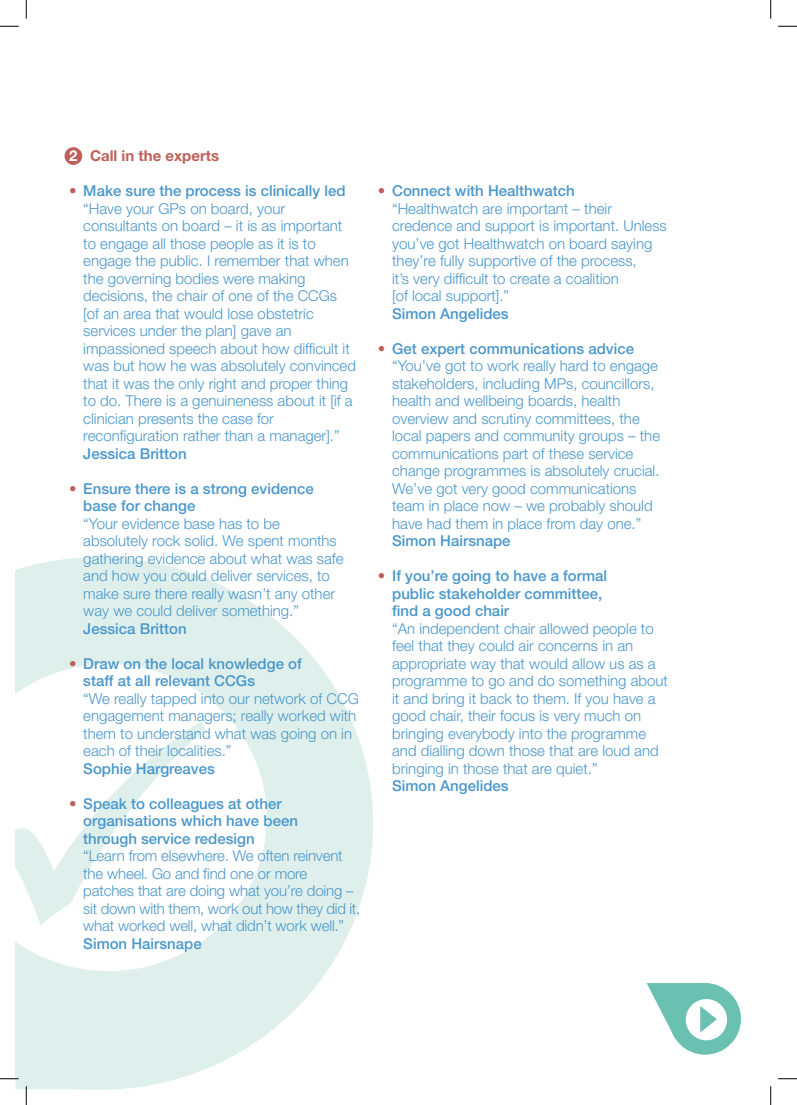
<style>
.page{position:relative;width:797px;height:1105px;background:#fff}
.page>*{position:absolute;margin:0;border:0;box-sizing:border-box;transform-origin:0 0}
.t1{font:300 15px/17.5px "Helvetica Neue LT Std";color:#4a97cb}
.t2{font:500 15px/17.5px "Helvetica Neue LT Std";color:#4a97cb}
.t3{font:700 15px "Helvetica Neue LT Std";color:#bf5f59}
.s1{color:#fff}
.s2{color:#bf5f59}
.s3{font-weight:500}
.s4{font-weight:300;color:#bf5f59}
</style>
<div class="page">
<div style="left:669px;top:983px;width:72px;height:72px;background:#6ac1b2;border-radius:50%"></div>
<div style="left:685px;top:999px;width:42px;height:41px;background:#fff;border-radius:50%"></div>
<svg style="left:646px;top:983px;width:71px;height:55px"></svg>
<svg style="left:16px;top:557px;width:357px;height:532px;fill:#dff0ec"></svg>
<svg style="left:16px;top:664px;width:251px;height:307px"></svg>
<svg style="left:16px;top:722px;width:190px;height:203px"></svg>
<div style="left:65px;top:147px;width:17px;height:18px;background:#bf5f59;border-radius:50%"></div>
<svg style="left:0;top:25px;width:19px;height:2px"></svg>
<svg style="left:778px;top:25px;width:19px;height:2px"></svg>
<svg style="left:778px;top:1078px;width:19px;height:1px"></svg>
<svg style="left:25px;top:0;width:2px;height:19px"></svg>
<svg style="left:0;top:940px;width:102px;height:165px"></svg>
<svg style="left:770px;top:0;width:1px;height:19px"></svg>
<svg style="left:770px;top:1086px;width:1px;height:19px"></svg>
<p class="t3" style="left:69px;top:146px;width:151px"><span class="s1">2</span> Call in the experts</p>
<p class="t1" style="left:83px;top:182px;width:274px;text-indent:-14px"><span class="s2">•</span> <span class="s3">Make sure the process is clinically led </span>“Have your GPs on board, your consultants on board – it is as important to engage all those people as it is to engage the public. I remember that when the governing bodies were making decisions, the chair of one of the CCGs [of an area that would lose obstetric services under the plan] gave an impassioned speech about how difficult it was but how he was absolutely convinced that it was the only right and proper thing to do. There is a genuineness about it [if a clinician presents the case for reconfiguration rather than a manager].”</p>
<p class="t2" style="left:83px;top:444px;width:105px">Jessica Britton</p>
<p class="t2" style="left:83px;top:479px;width:232px;text-indent:-14px"><span class="s4">•</span> Ensure there is a strong evidence base for change</p>
<p class="t1" style="left:83px;top:514px;width:262px">“Your evidence base has to be absolutely rock solid. We spent months gathering evidence about what was safe and how you could deliver services, to make sure there really wasn’t any other way we could deliver something.”</p>
<p class="t2" style="left:83px;top:619px;width:105px">Jessica Britton</p>
<p class="t2" style="left:83px;top:654px;width:220px;text-indent:-14px"><span class="s4">•</span> Draw on the local knowledge of staff at all relevant CCGs</p>
<p class="t1" style="left:83px;top:689px;width:277px">“We really tapped into our network of CCG engagement managers; really worked with them to understand what was going on in each of their localities.”</p>
<p class="t2" style="left:83px;top:759px;width:133px">Sophie Hargreaves</p>
<p class="t2" style="left:83px;top:794px;width:216px;text-indent:-14px"><span class="s4">•</span> Speak to colleagues at other organisations which have been through service redesign</p>
<p class="t1" style="left:83px;top:847px;width:278px">“Learn from elsewhere. We often reinvent the wheel. Go and find one or more patches that are doing what you’re doing – sit down with them, work out how they did it, what worked well, what didn’t work well.”</p>
<p class="t2" style="left:83px;top:934px;width:120px">Simon Hairsnape</p>
<p class="t1" style="left:392px;top:182px;width:276px;text-indent:-14px"><span class="s2">•</span> <span class="s3">Connect with Healthwatch<br></span>“Healthwatch are important – their credence and support is important. Unless you’ve got Healthwatch on board saying they’re fully supportive of the process,<br>it’s very difficult to create a coalition<br>[of local support].”</p>
<p class="t2" style="left:392px;top:304px;width:118px">Simon Angelides</p>
<p class="t1" style="left:392px;top:339px;width:269px;text-indent:-14px"><span class="s2">•</span> <span class="s3">Get expert communications advice </span>“You’ve got to work really hard to engage stakeholders, including MPs, councillors, health and wellbeing boards, health overview and scrutiny committees, the local papers and community groups – the communications part of these service change programmes is absolutely crucial.<br>We’ve got very good communications team in place now – we probably should have had them in place from day one.”</p>
<p class="t2" style="left:392px;top:532px;width:120px">Simon Hairsnape</p>
<p class="t2" style="left:392px;top:567px;width:216px;text-indent:-14px"><span class="s4">•</span> If you’re going to have a formal public stakeholder committee, find a good chair</p>
<p class="t1" style="left:392px;top:619px;width:277px">“An independent chair allowed people to feel that they could air concerns in an appropriate way that would allow us as a programme to go and do something about it and bring it back to them. If you have a good chair, their focus is very much on bringing everybody into the programme and dialling down those that are loud and bringing in those that are quiet.”</p>
<p class="t2" style="left:392px;top:777px;width:118px">Simon Angelides</p>
</div>
